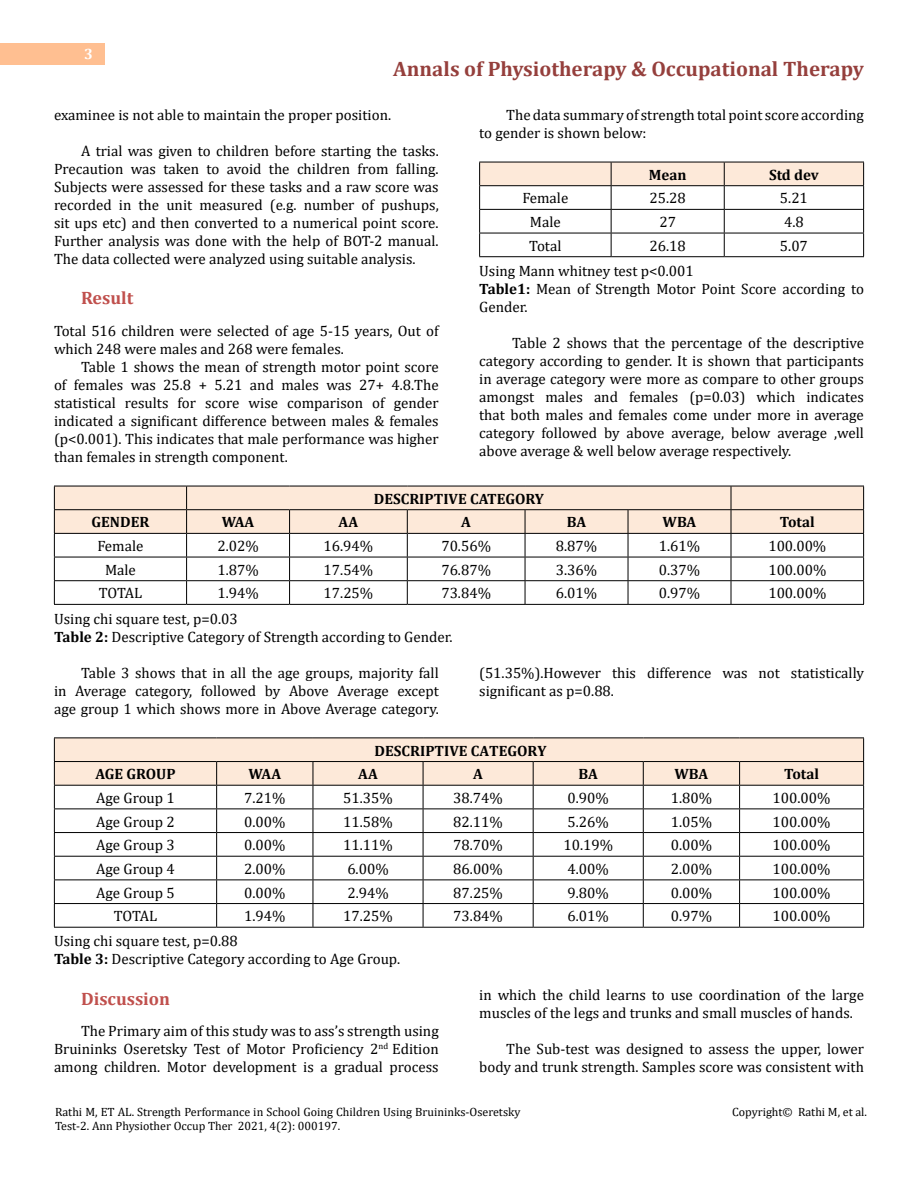
<style>
.page{position:relative;width:918px;height:1188px;background:#fff}
.page>*{position:absolute;margin:0;border:0;box-sizing:border-box;transform-origin:0 0}
.t1{font:700 21px "Cambria";color:#953f3c}
.t2{font:700 18px "Cambria";color:#c0504d}
.t3{font:15px/18px "Cambria";color:#000}
.t4{font:700 15px "Cambria";color:#000}
.t5{font:700 15px "Cambria";color:#fff}
.t6{font:12px/14.4px "Cambria";color:#000}
.s1{font-weight:700}
</style>
<div class="page">
<div style="left:0;top:43px;width:105px;height:21px;background:#ffbf91"></div>
<hr style="left:479px;top:256px;width:132px;height:1px;background:#000">
<hr style="left:611px;top:256px;width:113px;height:1px;background:#000">
<hr style="left:724px;top:256px;width:140px;height:1px;background:#000">
<svg style="left:479px;top:162px;width:385px;height:94px"></svg>
<svg style="left:54px;top:486px;width:810px;height:118px"></svg>
<hr style="left:54px;top:604px;width:133px;height:1px;background:#000">
<hr style="left:187px;top:604px;width:103px;height:1px;background:#000">
<hr style="left:290px;top:604px;width:117px;height:1px;background:#000">
<hr style="left:407px;top:604px;width:118px;height:1px;background:#000">
<hr style="left:525px;top:604px;width:103px;height:1px;background:#000">
<hr style="left:628px;top:604px;width:103px;height:1px;background:#000">
<hr style="left:731px;top:604px;width:133px;height:1px;background:#000">
<svg style="left:54px;top:738px;width:810px;height:189px"></svg>
<hr style="left:54px;top:927px;width:163px;height:1px;background:#000">
<hr style="left:217px;top:927px;width:96px;height:1px;background:#000">
<hr style="left:313px;top:927px;width:110px;height:1px;background:#000">
<hr style="left:423px;top:927px;width:110px;height:1px;background:#000">
<hr style="left:533px;top:927px;width:110px;height:1px;background:#000">
<hr style="left:643px;top:927px;width:97px;height:1px;background:#000">
<hr style="left:740px;top:927px;width:124px;height:1px;background:#000">
<p class="t5" style="left:84px;top:44px;width:10px">3</p>
<h1 class="t1" style="left:393px;top:54px;width:472px">Annals of Physiotherapy &amp; Occupational Therapy</h1>
<p class="t3" style="left:479px;top:105px;width:386px;text-indent:27px">The data summary of strength total point score according to gender is shown below:</p>
<p class="t4" style="left:649px;top:164px;width:39px">Mean</p>
<p class="t4" style="left:769px;top:164px;width:51px">Std dev</p>
<p class="t3" style="left:522px;top:189px;width:47px">Female</p>
<p class="t3" style="left:650px;top:189px;width:38px">25.28</p>
<p class="t3" style="left:780px;top:189px;width:30px">5.21</p>
<p class="t3" style="left:530px;top:213px;width:32px">Male</p>
<p class="t3" style="left:659px;top:213px;width:18px">27</p>
<p class="t3" style="left:784px;top:213px;width:21px">4.8</p>
<p class="t3" style="left:529px;top:237px;width:34px">Total</p>
<p class="t3" style="left:650px;top:237px;width:38px">26.18</p>
<p class="t3" style="left:780px;top:237px;width:30px">5.07</p>
<p class="t3" style="left:479px;top:262px;width:386px">Using Mann whitney test p&lt;0.001<br><span class="s1">Table1:</span> Mean of Strength Motor Point Score according to<br>Gender.</p>
<p class="t3" style="left:479px;top:334px;width:386px;text-align:justify;text-indent:33px">Table 2 shows that the percentage of the descriptive category according to gender. It is shown that participants in average category were more as compare to other groups amongst males and females (p=0.03) which indicates that both males and females come under more in average category followed by above average, below average ,well above average &amp; well below average respectively.</p>
<p class="t4" style="left:374px;top:488px;width:171px">DESCRIPTIVE CATEGORY</p>
<p class="t3" style="left:54px;top:105px;width:339px">examinee is not able to maintain the proper position.</p>
<p class="t3" style="left:54px;top:141px;width:386px;text-align:justify;text-indent:27px">A trial was given to children before starting the tasks.<br>Precaution was taken to avoid the children from falling.<br>Subjects were assessed for these tasks and a raw score was recorded in the unit measured (e.g. number of pushups, sit ups etc) and then converted to a numerical point score.<br>Further analysis was done with the help of BOT-2 manual.<br>The data collected were analyzed using suitable analysis.</p>
<p class="t2" style="left:81px;top:285px;width:54px">Result</p>
<p class="t3" style="left:54px;top:321px;width:386px">Total 516 children were selected of age 5-15 years, Out of which 248 were males and 268 were females.</p>
<p class="t3" style="left:54px;top:357px;width:386px;text-align:justify;text-indent:27px">Table 1 shows the mean of strength motor point score of females was 25.8 + 5.21 and males was 27+ 4.8.The statistical results for score wise comparison of gender indicated a significant difference between males &amp; females (p&lt;0.001). This indicates that male performance was higher than females in strength component.</p>
<p class="t4" style="left:92px;top:512px;width:59px">GENDER</p>
<p class="t4" style="left:222px;top:512px;width:34px">WAA</p>
<p class="t4" style="left:339px;top:512px;width:21px">AA</p>
<p class="t4" style="left:461px;top:512px;width:11px">A</p>
<p class="t4" style="left:567px;top:512px;width:21px">BA</p>
<p class="t4" style="left:663px;top:512px;width:35px">WBA</p>
<p class="t4" style="left:780px;top:512px;width:36px">Total</p>
<p class="t3" style="left:98px;top:537px;width:47px">Female</p>
<p class="t3" style="left:217px;top:537px;width:43px">2.02%</p>
<p class="t3" style="left:324px;top:537px;width:51px">16.94%</p>
<p class="t3" style="left:441px;top:537px;width:51px">70.56%</p>
<p class="t3" style="left:556px;top:537px;width:43px">8.87%</p>
<p class="t3" style="left:659px;top:537px;width:43px">1.61%</p>
<p class="t3" style="left:768px;top:537px;width:59px">100.00%</p>
<p class="t3" style="left:105px;top:561px;width:32px">Male</p>
<p class="t3" style="left:217px;top:561px;width:43px">1.87%</p>
<p class="t3" style="left:324px;top:561px;width:51px">17.54%</p>
<p class="t3" style="left:441px;top:561px;width:51px">76.87%</p>
<p class="t3" style="left:556px;top:561px;width:43px">3.36%</p>
<p class="t3" style="left:659px;top:561px;width:43px">0.37%</p>
<p class="t3" style="left:768px;top:561px;width:59px">100.00%</p>
<p class="t3" style="left:99px;top:584px;width:45px">TOTAL</p>
<p class="t3" style="left:217px;top:584px;width:43px">1.94%</p>
<p class="t3" style="left:324px;top:584px;width:51px">17.25%</p>
<p class="t3" style="left:441px;top:584px;width:51px">73.84%</p>
<p class="t3" style="left:556px;top:584px;width:43px">6.01%</p>
<p class="t3" style="left:659px;top:584px;width:43px">0.97%</p>
<p class="t3" style="left:768px;top:584px;width:59px">100.00%</p>
<p class="t3" style="left:54px;top:609px;width:400px">Using chi square test, p=0.03<br><span class="s1">Table 2:</span> Descriptive Category of Strength according to Gender.</p>
<p class="t3" style="left:54px;top:663px;width:386px;text-align:justify;text-indent:27px">Table 3 shows that in all the age groups, majority fall in Average category, followed by Above Average except age group 1 which shows more in Above Average category.</p>
<p class="t3" style="left:479px;top:663px;width:386px">(51.35%).However this difference was not statistically significant as p=0.88.</p>
<p class="t4" style="left:375px;top:740px;width:173px">DESCRIPTIVE CATEGORY</p>
<p class="t4" style="left:95px;top:764px;width:82px">AGE GROUP</p>
<p class="t4" style="left:248px;top:764px;width:34px">WAA</p>
<p class="t4" style="left:358px;top:764px;width:21px">AA</p>
<p class="t4" style="left:473px;top:764px;width:11px">A</p>
<p class="t4" style="left:579px;top:764px;width:21px">BA</p>
<p class="t4" style="left:675px;top:764px;width:35px">WBA</p>
<p class="t4" style="left:784px;top:764px;width:36px">Total</p>
<p class="t3" style="left:96px;top:789px;width:80px">Age Group 1</p>
<p class="t3" style="left:244px;top:789px;width:43px">7.21%</p>
<p class="t3" style="left:343px;top:789px;width:51px">51.35%</p>
<p class="t3" style="left:453px;top:789px;width:51px">38.74%</p>
<p class="t3" style="left:568px;top:789px;width:43px">0.90%</p>
<p class="t3" style="left:671px;top:789px;width:43px">1.80%</p>
<p class="t3" style="left:773px;top:789px;width:59px">100.00%</p>
<p class="t3" style="left:96px;top:812px;width:80px">Age Group 2</p>
<p class="t3" style="left:244px;top:812px;width:43px">0.00%</p>
<p class="t3" style="left:343px;top:812px;width:51px">11.58%</p>
<p class="t3" style="left:453px;top:812px;width:51px">82.11%</p>
<p class="t3" style="left:568px;top:812px;width:43px">5.26%</p>
<p class="t3" style="left:671px;top:812px;width:43px">1.05%</p>
<p class="t3" style="left:773px;top:812px;width:59px">100.00%</p>
<p class="t3" style="left:96px;top:836px;width:80px">Age Group 3</p>
<p class="t3" style="left:244px;top:836px;width:43px">0.00%</p>
<p class="t3" style="left:343px;top:836px;width:51px">11.11%</p>
<p class="t3" style="left:453px;top:836px;width:51px">78.70%</p>
<p class="t3" style="left:563px;top:836px;width:51px">10.19%</p>
<p class="t3" style="left:671px;top:836px;width:43px">0.00%</p>
<p class="t3" style="left:773px;top:836px;width:59px">100.00%</p>
<p class="t3" style="left:96px;top:860px;width:80px">Age Group 4</p>
<p class="t3" style="left:244px;top:860px;width:43px">2.00%</p>
<p class="t3" style="left:347px;top:860px;width:43px">6.00%</p>
<p class="t3" style="left:453px;top:860px;width:51px">86.00%</p>
<p class="t3" style="left:568px;top:860px;width:43px">4.00%</p>
<p class="t3" style="left:671px;top:860px;width:43px">2.00%</p>
<p class="t3" style="left:773px;top:860px;width:59px">100.00%</p>
<p class="t3" style="left:96px;top:883px;width:80px">Age Group 5</p>
<p class="t3" style="left:244px;top:883px;width:43px">0.00%</p>
<p class="t3" style="left:347px;top:883px;width:43px">2.94%</p>
<p class="t3" style="left:453px;top:883px;width:51px">87.25%</p>
<p class="t3" style="left:568px;top:883px;width:43px">9.80%</p>
<p class="t3" style="left:671px;top:883px;width:43px">0.00%</p>
<p class="t3" style="left:773px;top:883px;width:59px">100.00%</p>
<p class="t3" style="left:114px;top:907px;width:45px">TOTAL</p>
<p class="t3" style="left:244px;top:907px;width:43px">1.94%</p>
<p class="t3" style="left:343px;top:907px;width:51px">17.25%</p>
<p class="t3" style="left:453px;top:907px;width:51px">73.84%</p>
<p class="t3" style="left:568px;top:907px;width:43px">6.01%</p>
<p class="t3" style="left:671px;top:907px;width:43px">0.97%</p>
<p class="t3" style="left:773px;top:907px;width:59px">100.00%</p>
<p class="t3" style="left:54px;top:932px;width:348px">Using chi square test, p=0.88<br><span class="s1">Table 3:</span> Descriptive Category according to Age Group.</p>
<p class="t2" style="left:81px;top:986px;width:91px">Discussion</p>
<p class="t3" style="left:54px;top:1022px;width:386px;text-align:justify;text-indent:27px">The Primary aim of this study was to ass’s strength using Bruininks Oseretsky Test of Motor Proficiency 2<sup>nd</sup> Edition among children. Motor development is a gradual process</p>
<p class="t3" style="left:479px;top:986px;width:386px">in which the child learns to use coordination of the large muscles of the legs and trunks and small muscles of hands.</p>
<p class="t3" style="left:479px;top:1040px;width:386px;text-align:right">The Sub-test was designed to assess the upper, lower body and trunk strength. Samples score was consistent with</p>
<p class="t6" style="left:55px;top:1105px;width:467px">Rathi M, ET AL. Strength Performance in School Going Children Using Bruininks-Oseretsky<br>Test-2. Ann Physiother Occup Ther 2021, 4(2): 000197.</p>
<p class="t6" style="left:732px;top:1105px;width:136px">Copyright© Rathi M, et al.</p>
</div>
